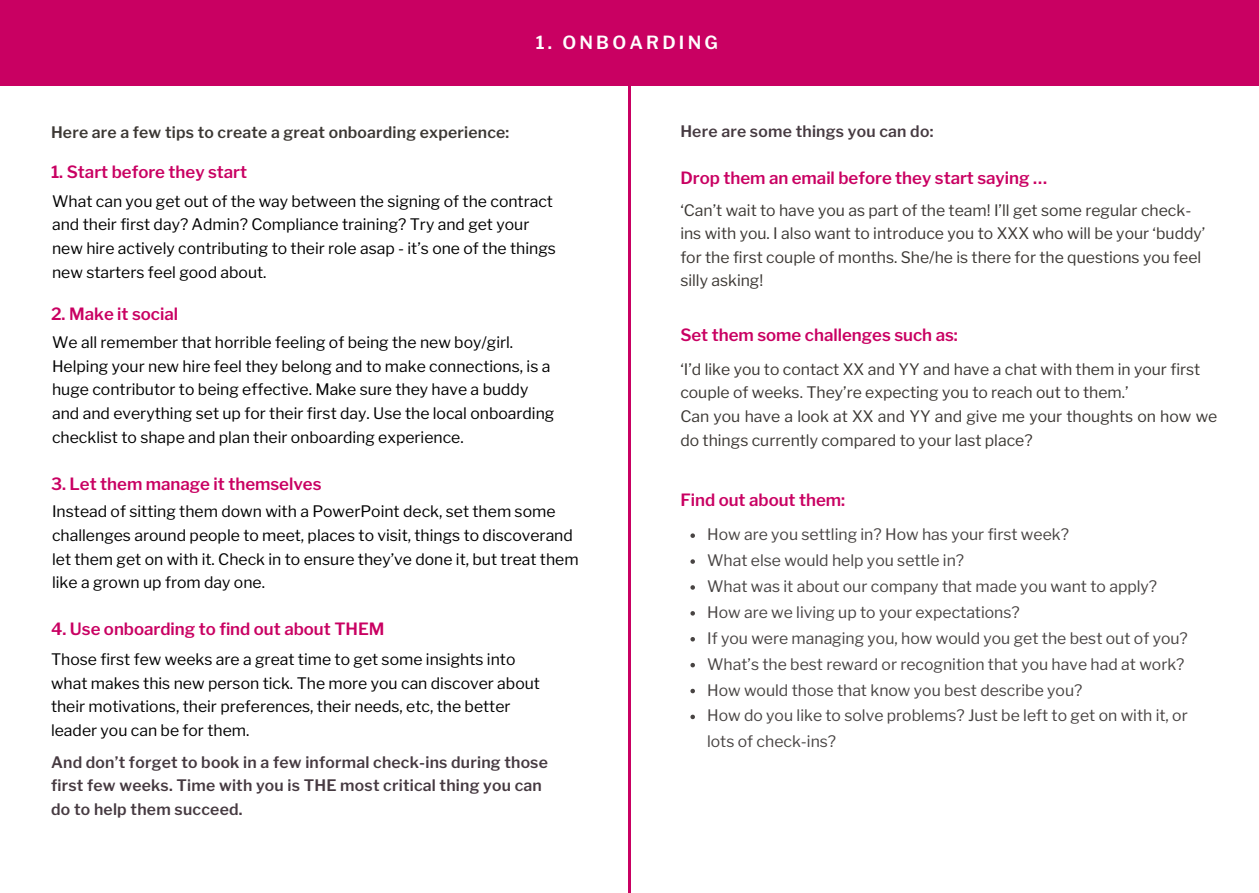
<style>
.page{position:relative;width:1259px;height:893px;background:#fff}
.page>*{position:absolute;margin:0;border:0;box-sizing:border-box;transform-origin:0 0}
.t1{font:600 18px "Libre Franklin";letter-spacing:.18em;color:#fff}
.t2{font:600 16.8px "Libre Franklin";color:#c90062}
.t3{font:15.75px/23.5px "Libre Franklin";color:#000}
.t4{font:15.75px/23.5px "Libre Franklin";color:#3c3834}
.t5{font:15.75px/25.8px "Libre Franklin";color:#484443}
.t6{font:600 15.75px/23.5px "Libre Franklin";letter-spacing:.015em;color:#463a41}
.t7{font:600 15.75px "Libre Franklin";letter-spacing:.01em;color:#3c3834}
</style>
<div class="page">
<div style="left:0;top:0;width:1258px;height:85px;background:#c90062"></div>
<hr style="left:628px;top:85px;width:2px;height:807px;background:#c90062">
<svg style="left:690px;top:533px;width:5px;height:4px"></svg>
<svg style="left:690px;top:559px;width:5px;height:4px"></svg>
<svg style="left:690px;top:585px;width:5px;height:4px"></svg>
<svg style="left:690px;top:611px;width:5px;height:4px"></svg>
<svg style="left:690px;top:637px;width:5px;height:4px"></svg>
<svg style="left:690px;top:662px;width:5px;height:5px"></svg>
<svg style="left:690px;top:688px;width:5px;height:5px"></svg>
<svg style="left:690px;top:714px;width:5px;height:4px"></svg>
<p class="t1" style="left:536px;top:32px;width:184px">1. ONBOARDING</p>
<p class="t7" style="left:51px;top:122px;width:460px">Here are a few tips to create a great onboarding experience:</p>
<p class="t2" style="left:51px;top:162px;width:198px">1. Start before they start</p>
<p class="t6" style="left:680px;top:120px;width:255px">Here are some things you can do:</p>
<p class="t2" style="left:680px;top:167px;width:368px">Drop them an email before they start saying …</p>
<p class="t3" style="left:52px;top:189px;width:505px">What can you get out of the way between the signing of the contract and their first day? Admin? Compliance training? Try and get your new hire actively contributing to their role asap - it’s one of the things new starters feel good about.</p>
<p class="t2" style="left:51px;top:303px;width:129px">2. Make it social</p>
<p class="t3" style="left:52px;top:330px;width:504px">We all remember that horrible feeling of being the new boy/girl.<br>Helping your new hire feel they belong and to make connections, is a huge contributor to being effective. Make sure they have a buddy and and everything set up for their first day. Use the local onboarding checklist to shape and plan their onboarding experience.</p>
<p class="t2" style="left:51px;top:473px;width:272px">3. Let them manage it themselves</p>
<p class="t3" style="left:52px;top:499px;width:528px">Instead of sitting them down with a PowerPoint deck, set them some challenges around people to meet, places to visit, things to discoverand let them get on with it. Check in to ensure they’ve done it, but treat them like a grown up from day one.</p>
<p class="t2" style="left:51px;top:618px;width:335px">4. Use onboarding to find out about THEM</p>
<p class="t3" style="left:51px;top:647px;width:490px">Those first few weeks are a great time to get some insights into what makes this new person tick. The more you can discover about their motivations, their preferences, their needs, etc, the better leader you can be for them.</p>
<p class="t6" style="left:51px;top:749px;width:498px">And don’t forget to book in a few informal check-ins during those first few weeks. Time with you is THE most critical thing you can do to help them succeed.</p>
<p class="t4" style="left:680px;top:198px;width:526px">‘Can’t wait to have you as part of the team! I’ll get some regular check&shy;ins with you. I also want to introduce you to XXX who will be your ‘buddy’ for the first couple of months. She/he is there for the questions you feel silly asking!</p>
<p class="t2" style="left:680px;top:324px;width:279px">Set them some challenges such as:</p>
<p class="t4" style="left:680px;top:357px;width:538px">‘I’d like you to contact XX and YY and have a chat with them in your first couple of weeks. They’re expecting you to reach out to them.’<br>Can you have a look at XX and YY and give me your thoughts on how we do things currently compared to your last place?</p>
<p class="t2" style="left:680px;top:490px;width:166px">Find out about them:</p>
<p class="t5" style="left:707px;top:521px;width:482px">How are you settling in? How has your first week?<br>What else would help you settle in?<br>What was it about our company that made you want to apply?<br>How are we living up to your expectations?<br>If you were managing you, how would you get the best out of you?<br>What’s the best reward or recognition that you have had at work?<br>How would those that know you best describe you?<br>How do you like to solve problems? Just be left to get on with it, or lots of check-ins?</p>
</div>
